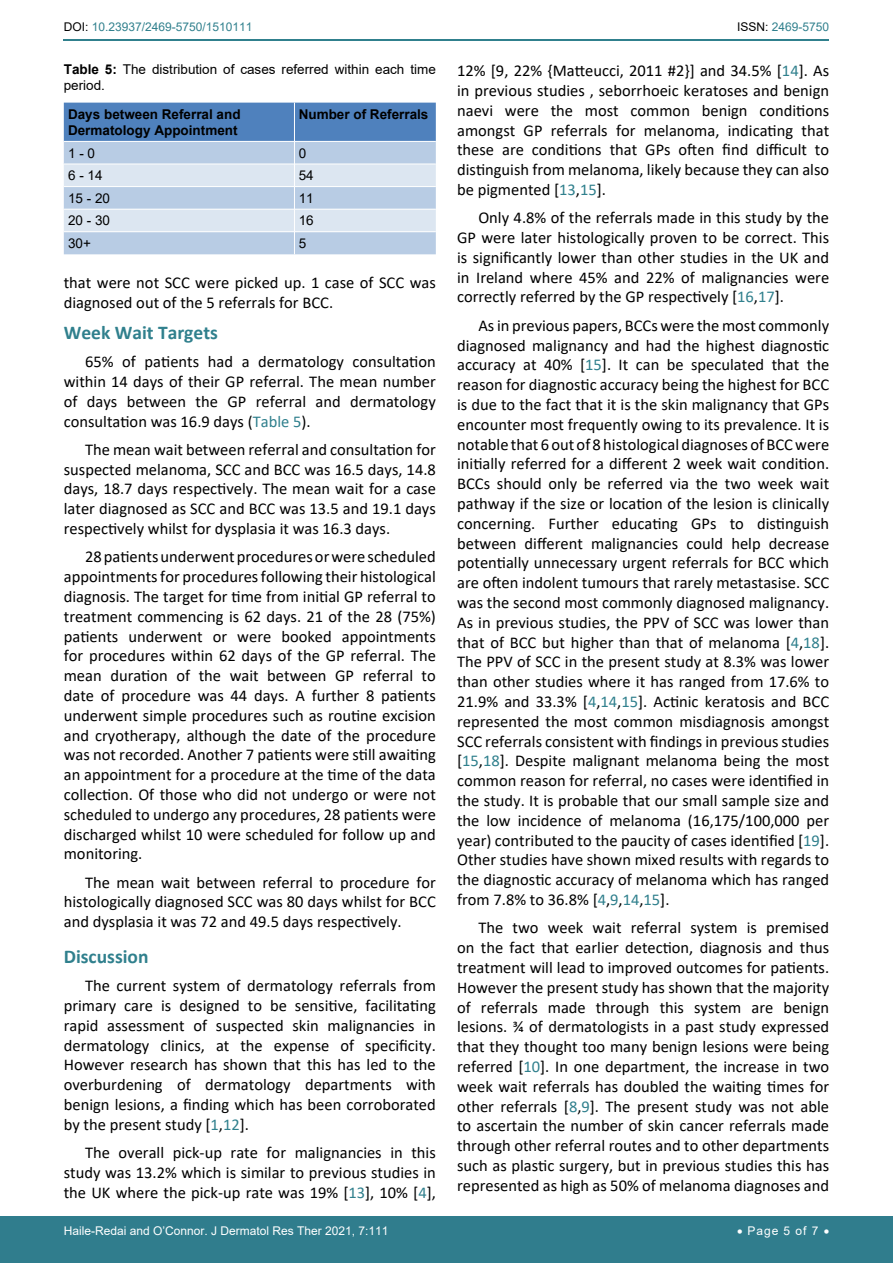
<style>
.page{position:relative;width:893px;height:1263px;background:#fff}
.page>*{position:absolute;margin:0;border:0;box-sizing:border-box;transform-origin:0 0}
.t1{font:700 19.5px "Calibri";color:#30808d}
.t2{font:16.5px/19.8px "Calibri";color:#000;text-align:justify}
.t3{font:13.5px/16.2px "Arial";color:#000}
.t4{font:700 13.5px/16.2px "Arial";color:#000}
.t5{font:12px "Arial";color:#fff}
.t6{font:12px "Arial";color:#30808d}
.s1{color:#000}
.s2{font-weight:700}
.s3{color:#30808d}
</style>
<div class="page">
<hr style="left:64px;top:40px;width:765px;height:1px;background:#30808d">
<div style="left:0;top:1217px;width:893px;height:46px;background:#307d8d"></div>
<svg style="left:64px;top:103px;width:372px;height:151px;background:#aac2de"></svg>
<p class="t6" style="left:64px;top:19px;width:190px"><span class="s1">DOI:</span> 10.23937/2469-5750/1510111</p>
<p class="t6" style="left:737px;top:19px;width:94px"><span class="s1">ISSN:</span> 2469-5750</p>
<p class="t3" style="left:64px;top:61px;width:374px"><span class="s2">Table 5:</span> The distribution of cases referred within each time period.</p>
<p class="t4" style="left:68px;top:106px;width:174px">Days between Referral and<br>Dermatology Appointment</p>
<p class="t4" style="left:299px;top:106px;width:131px">Number of Referrals</p>
<p class="t3" style="left:68px;top:145px;width:29px">1 - 0</p>
<p class="t3" style="left:299px;top:145px;width:9px">0</p>
<p class="t3" style="left:68px;top:167px;width:36px">6 - 14</p>
<p class="t3" style="left:299px;top:167px;width:17px">54</p>
<p class="t3" style="left:68px;top:190px;width:44px">15 - 20</p>
<p class="t3" style="left:299px;top:190px;width:17px">11</p>
<p class="t3" style="left:68px;top:212px;width:44px">20 - 30</p>
<p class="t3" style="left:299px;top:212px;width:17px">16</p>
<p class="t3" style="left:68px;top:235px;width:24px">30+</p>
<p class="t3" style="left:299px;top:235px;width:9px">5</p>
<p class="t2" style="left:64px;top:272px;width:374px">that were not SCC were picked up. 1 case of SCC was diagnosed out of the 5 referrals for BCC.</p>
<p class="t1" style="left:64px;top:319px;width:156px">Week Wait Targets</p>
<p class="t2" style="left:64px;top:351px;width:374px;text-indent:21px">65% of patients had a dermatology consultation within 14 days of their GP referral. The mean number of days between the GP referral and dermatology consultation was 16.9 days (<span class="s3">Table 5</span>).</p>
<p class="t2" style="left:64px;top:439px;width:374px;text-indent:21px">The mean wait between referral and consultation for suspected melanoma, SCC and BCC was 16.5 days, 14.8 days, 18.7 days respectively. The mean wait for a case later diagnosed as SCC and BCC was 13.5 and 19.1 days respectively whilst for dysplasia it was 16.3 days.</p>
<p class="t2" style="left:64px;top:546px;width:374px;text-indent:21px">28 patients underwent procedures or were scheduled appointments for procedures following their histological diagnosis. The target for time from initial GP referral to treatment commencing is 62 days. 21 of the 28 (75%) patients underwent or were booked appointments for procedures within 62 days of the GP referral. The mean duration of the wait between GP referral to date of procedure was 44 days. A further 8 patients underwent simple procedures such as routine excision and cryotherapy, although the date of the procedure was not recorded. Another 7 patients were still awaiting an appointment for a procedure at the time of the data collection. Of those who did not undergo or were not scheduled to undergo any procedures, 28 patients were discharged whilst 10 were scheduled for follow up and monitoring.</p>
<p class="t2" style="left:64px;top:872px;width:374px;text-indent:21px">The mean wait between referral to procedure for histologically diagnosed SCC was 80 days whilst for BCC and dysplasia it was 72 and 49.5 days respectively.</p>
<p class="t1" style="left:64px;top:942px;width:86px">Discussion</p>
<p class="t2" style="left:64px;top:975px;width:374px;text-indent:21px">The current system of dermatology referrals from primary care is designed to be sensitive, facilitating rapid assessment of suspected skin malignancies in dermatology clinics, at the expense of specificity.<br>However research has shown that this has led to the overburdening of dermatology departments with benign lesions, a finding which has been corroborated by the present study [<span class="s3">1</span>,<span class="s3">12</span>].</p>
<p class="t2" style="left:64px;top:1142px;width:374px;text-indent:21px">The overall pick-up rate for malignancies in this study was 13.2% which is similar to previous studies in the UK where the pick-up rate was 19% [<span class="s3">13</span>], 10% [<span class="s3">4</span>],</p>
<p class="t2" style="left:457px;top:60px;width:374px">12% [9, 22% {Matteucci, 2011 #2}] and 34.5% [<span class="s3">14</span>]. As in previous studies , seborrhoeic keratoses and benign naevi were the most common benign conditions amongst GP referrals for melanoma, indicating that these are conditions that GPs often find difficult to distinguish from melanoma, likely because they can also be pigmented [<span class="s3">13</span>,<span class="s3">15</span>].</p>
<p class="t2" style="left:457px;top:207px;width:374px;text-indent:21px">Only 4.8% of the referrals made in this study by the GP were later histologically proven to be correct. This is significantly lower than other studies in the UK and in Ireland where 45% and 22% of malignancies were correctly referred by the GP respectively [<span class="s3">16</span>,<span class="s3">17</span>].</p>
<p class="t2" style="left:457px;top:315px;width:374px;text-indent:21px">As in previous papers, BCCs were the most commonly diagnosed malignancy and had the highest diagnostic accuracy at 40% [<span class="s3">15</span>]. It can be speculated that the reason for diagnostic accuracy being the highest for BCC is due to the fact that it is the skin malignancy that GPs encounter most frequently owing to its prevalence. It is notable that 6 out of 8 histological diagnoses of BCC were initially referred for a different 2 week wait condition.<br>BCCs should only be referred via the two week wait pathway if the size or location of the lesion is clinically concerning. Further educating GPs to distinguish between different malignancies could help decrease potentially unnecessary urgent referrals for BCC which are often indolent tumours that rarely metastasise. SCC was the second most commonly diagnosed malignancy.<br>As in previous studies, the PPV of SCC was lower than that of BCC but higher than that of melanoma [<span class="s3">4</span>,<span class="s3">18</span>].<br>The PPV of SCC in the present study at 8.3% was lower than other studies where it has ranged from 17.6% to 21.9% and 33.3% [<span class="s3">4</span>,<span class="s3">14</span>,<span class="s3">15</span>]. Actinic keratosis and BCC represented the most common misdiagnosis amongst SCC referrals consistent with findings in previous studies [<span class="s3">15</span>,<span class="s3">18</span>]. Despite malignant melanoma being the most common reason for referral, no cases were identified in the study. It is probable that our small sample size and the low incidence of melanoma (16,175/100,000 per year) contributed to the paucity of cases identified [<span class="s3">19</span>].<br>Other studies have shown mixed results with regards to the diagnostic accuracy of melanoma which has ranged from 7.8% to 36.8% [<span class="s3">4</span>,<span class="s3">9</span>,<span class="s3">14</span>,<span class="s3">15</span>].</p>
<p class="t2" style="left:457px;top:917px;width:374px;text-indent:21px">The two week wait referral system is premised on the fact that earlier detection, diagnosis and thus treatment will lead to improved outcomes for patients.<br>However the present study has shown that the majority of referrals made through this system are benign lesions. ¾ of dermatologists in a past study expressed that they thought too many benign lesions were being referred [<span class="s3">10</span>]. In one department, the increase in two week wait referrals has doubled the waiting times for other referrals [<span class="s3">8</span>,<span class="s3">9</span>]. The present study was not able to ascertain the number of skin cancer referrals made through other referral routes and to other departments such as plastic surgery, but in previous studies this has represented as high as 50% of melanoma diagnoses and</p>
<p class="t5" style="left:64px;top:1223px;width:326px">Haile-Redai and O’Connor. J Dermatol Res Ther 2021, 7:111</p>
<p class="t5" style="left:737px;top:1223px;width:94px">• Page 5 of 7 •</p>
</div>
